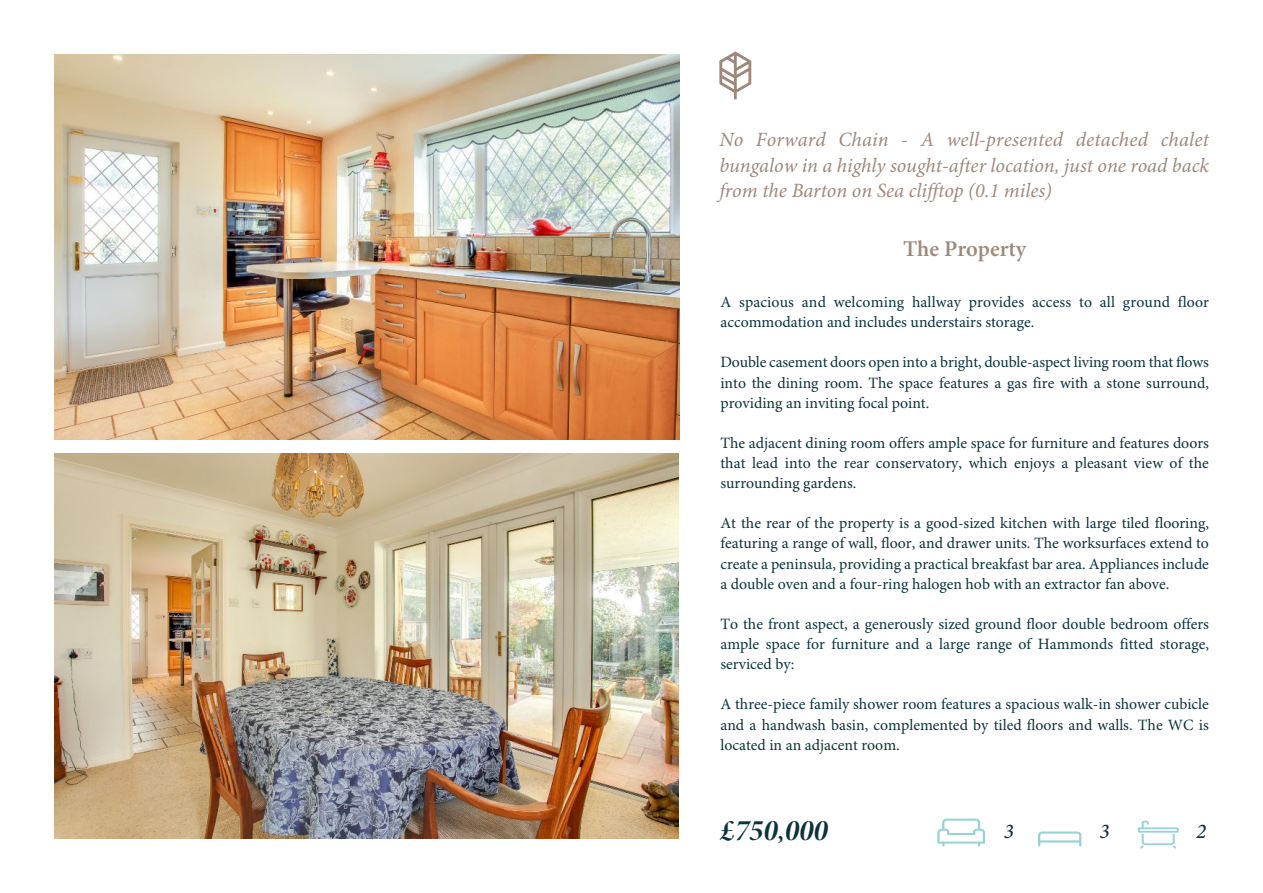
<style>
.page{position:relative;width:1263px;height:893px;background:#fff}
.page>*{position:absolute;margin:0;border:0;box-sizing:border-box;transform-origin:0 0}
.t1{font:30px "Minion Pro Bold It Disp";color:#0b333d}
.t2{font:600 22.5px "Minion Pro";color:#9e887b}
.t3{font:italic 500 21px "Minion Pro";color:#0b333d}
.t4{font:italic 20.25px/26px "Minion Pro";color:#9e887b;text-align:justify}
.t5{font:15.75px/20.1px "Minion Pro";color:#0b333d;text-align:justify}
</style>
<div class="page">
<img style="left:54px;top:54px;width:626px;height:386px">
<img style="left:54px;top:453px;width:625px;height:386px">
<svg style="left:719px;top:52px;width:32px;height:47px"></svg>
<svg style="left:1138px;top:821px;width:41px;height:27px"></svg>
<svg style="left:1038px;top:831px;width:43px;height:15px"></svg>
<hr style="left:1039px;top:840px;width:41px;height:2px;background:#98d2d4">
<svg style="left:937px;top:819px;width:48px;height:27px"></svg>
<p class="t4" style="left:719px;top:128px;width:491px">No Forward Chain - A well-presented detached chalet bungalow in a highly sought-after location, just one road back from the Barton on Sea clifftop (0.1 miles)</p>
<h2 class="t2" style="left:903px;top:240px;width:125px">The Property</h2>
<p class="t5" style="left:720px;top:293px;width:490px">A spacious and welcoming hallway provides access to all ground floor accommodation and includes understairs storage.</p>
<p class="t5" style="left:720px;top:354px;width:490px">Double casement doors open into a bright, double-aspect living room that flows into the dining room. The space features a gas fire with a stone surround, providing an inviting focal point.</p>
<p class="t5" style="left:720px;top:434px;width:490px">The adjacent dining room offers ample space for furniture and features doors that lead into the rear conservatory, which enjoys a pleasant view of the surrounding gardens.</p>
<p class="t5" style="left:720px;top:515px;width:490px">At the rear of the property is a good-sized kitchen with large tiled flooring, featuring a range of wall, floor, and drawer units. The worksurfaces extend to create a peninsula, providing a practical breakfast bar area. Appliances include a double oven and a four-ring halogen hob with an extractor fan above.</p>
<p class="t5" style="left:720px;top:615px;width:490px">To the front aspect, a generously sized ground floor double bedroom offers ample space for furniture and a large range of Hammonds fitted storage, serviced by:</p>
<p class="t5" style="left:720px;top:696px;width:490px">A three-piece family shower room features a spacious walk-in shower cubicle and a handwash basin, complemented by tiled floors and walls. The WC is located in an adjacent room.</p>
<h1 class="t1" style="left:720px;top:818px;width:109px">£750,000</h1>
<h3 class="t3" style="left:1004px;top:822px;width:12px">3</h3>
<h3 class="t3" style="left:1099px;top:822px;width:12px">3</h3>
<h3 class="t3" style="left:1196px;top:822px;width:12px">2</h3>
</div>
